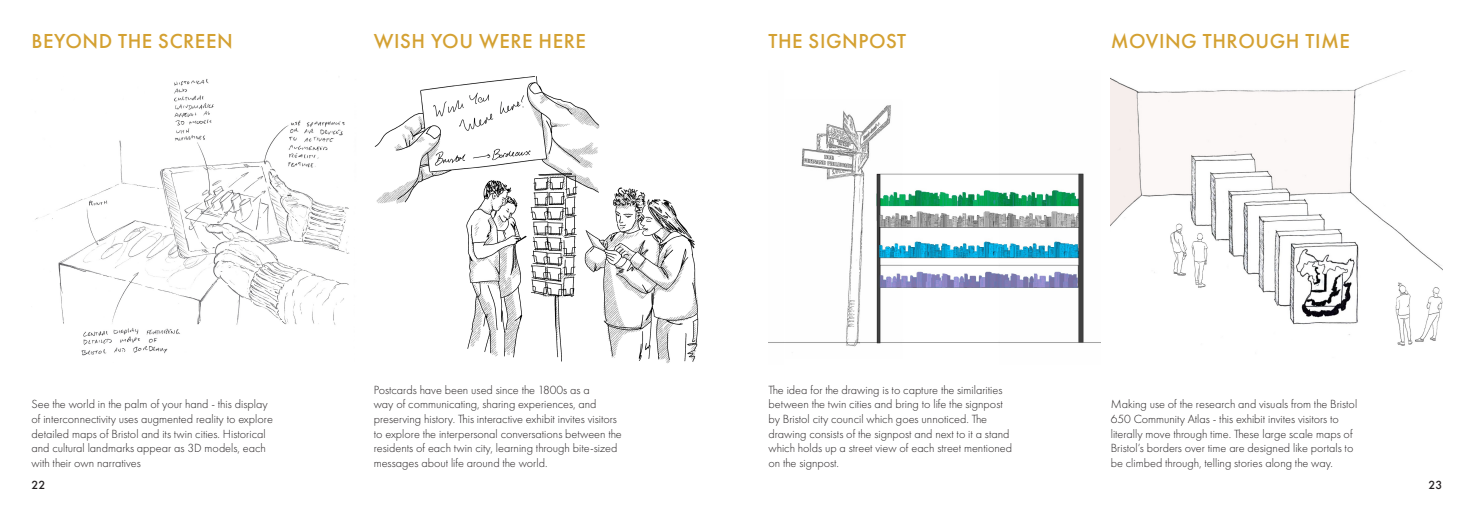
<style>
.page{position:relative;width:1474px;height:521px;background:#fff}
.page>*{position:absolute;margin:0;border:0;box-sizing:border-box;transform-origin:0 0}
.Paragraph_Style_6{font:500 21px "Futura PT";letter-spacing:.025em;color:#d4a132}
.t1{font:300 12.25px/14.7px "Futura PT";color:#231f20}
.t2{font:500 12.25px "Futura PT";color:#231f20}
</style>
<div class="page">
<img style="left:35px;top:79px;width:315px;height:277px">
<img style="left:466px;top:208px;width:111px;height:154px">
<img style="left:374px;top:76px;width:226px;height:132px">
<img style="left:579px;top:183px;width:120px;height:181px">
<img style="left:768px;top:105px;width:332px;height:242px">
<img style="left:1110px;top:71px;width:332px;height:275px">
<p class="Paragraph_Style_6" style="left:32px;top:28px;width:203px">BEYOND THE SCREEN</p>
<p class="Paragraph_Style_6" style="left:374px;top:28px;width:214px">WISH YOU WERE HERE</p>
<p class="t1" style="left:32px;top:397px;width:243px">See the world in the palm of your hand - this display of interconnectivity uses augmented reality to explore detailed maps of Bristol and its twin cities. Historical and cultural landmarks appear as 3D models, each with their own narratives</p>
<p class="t1" style="left:374px;top:382px;width:249px">Postcards have been used since the 1800s as a<br>way of communicating, sharing experiences, and preserving history. This interactive exhibit invites visitors to explore the interpersonal conversations between the residents of each twin city, learning through bite-sized messages about life around the world.</p>
<p class="Paragraph_Style_6" style="left:768px;top:28px;width:139px">THE SIGNPOST</p>
<p class="Paragraph_Style_6" style="left:1110px;top:28px;width:241px">MOVING THROUGH TIME</p>
<p class="t1" style="left:768px;top:382px;width:245px">The idea for the drawing is to capture the similarities between the twin cities and bring to life the signpost by Bristol city council which goes unnoticed. The drawing consists of the signpost and next to it a stand which holds up a street view of each street mentioned on the signpost.</p>
<p class="t1" style="left:1110px;top:397px;width:248px">Making use of the research and visuals from the Bristol 650 Community Atlas - this exhibit invites visitors to literally move through time. These large scale maps of Bristol’s borders over time are designed like portals to be climbed through, telling stories along the way.</p>
<p class="t2" style="left:32px;top:478px;width:15px">22</p>
<p class="t2" style="left:1428px;top:478px;width:15px">23</p>
</div>
